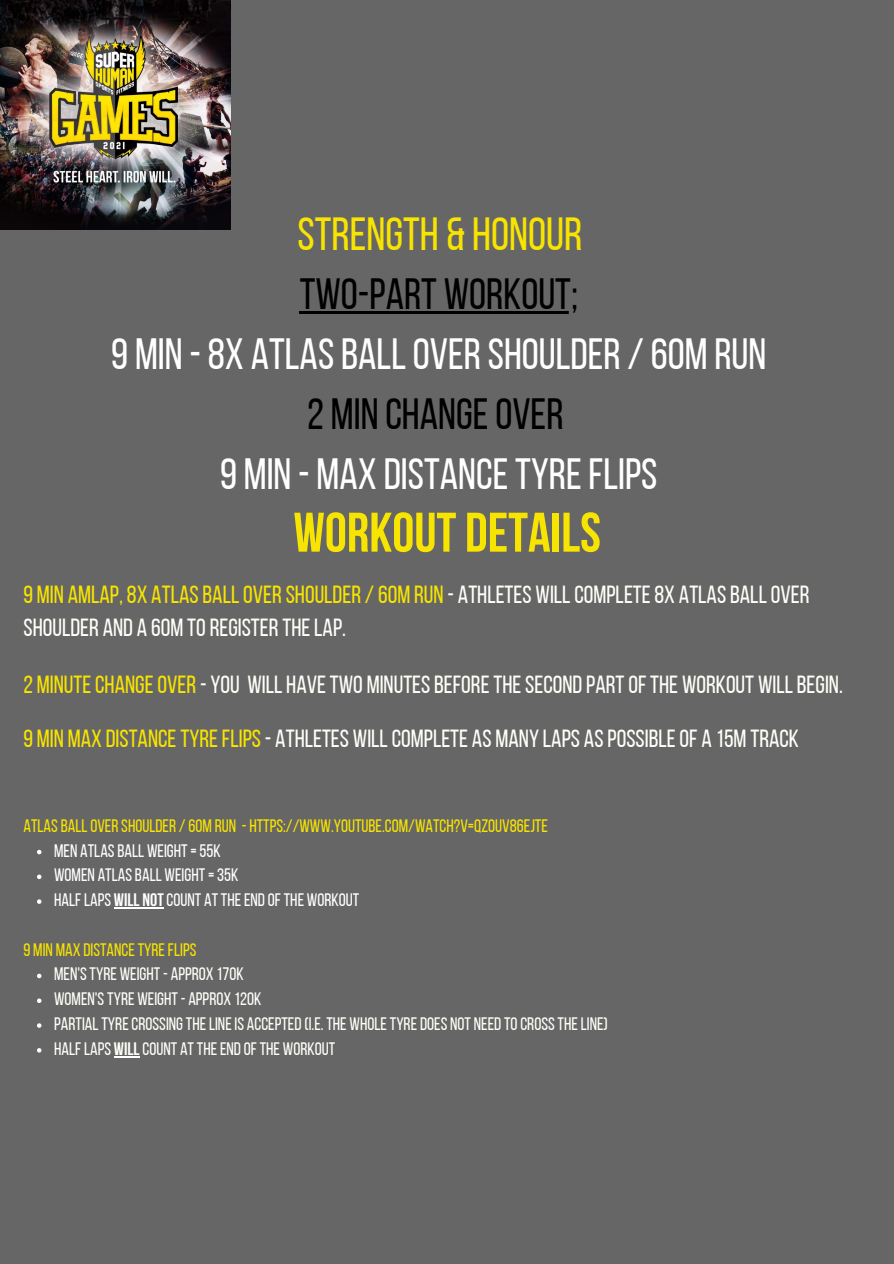
<style>
.page{position:relative;width:894px;height:1264px;background:#fff}
.page>*{position:absolute;margin:0;border:0;box-sizing:border-box;transform-origin:0 0}
.t1{font:700 55.65px "Bebas Neue";color:#f7e400}
.t2{font:46.35px "Bebas Neue";color:#f7e400}
.t3{font:43.65px "Bebas Neue";color:#fff}
.t4{font:43.65px "Bebas Neue";color:#000}
.t5{font:24.75px/33.3px "Bebas Neue";color:#fffff9}
.t6{font:18px/24.8px "Bebas Neue";color:#fffff9}
.t7{font:18px "Bebas Neue";color:#f7e400}
.t8{font:18px/24.8px "Bebas Neue";color:#fff}
.s1{color:#f7e400}
.s2{font-weight:700}
</style>
<div class="page">
<div style="left:0;top:0;width:893px;height:1263px;background:#666"></div>
<svg style="left:37px;top:849px;width:4px;height:5px"></svg>
<svg style="left:37px;top:874px;width:4px;height:5px"></svg>
<svg style="left:37px;top:899px;width:4px;height:4px"></svg>
<hr style="left:114px;top:907px;width:50px;height:1px;background:#fff">
<svg style="left:37px;top:973px;width:4px;height:5px"></svg>
<svg style="left:37px;top:998px;width:4px;height:5px"></svg>
<svg style="left:37px;top:1023px;width:4px;height:4px"></svg>
<svg style="left:37px;top:1048px;width:4px;height:4px"></svg>
<hr style="left:114px;top:1055px;width:26px;height:2px;background:#fffff9">
<hr style="left:299px;top:311px;width:278px;height:2px;background:#000">
<img style="left:1px;top:0;width:230px;height:230px">
<h2 class="t2" style="left:297px;top:215px;width:286px">STRENGTH &amp; HONOUR</h2>
<h3 class="t4" style="left:299px;top:276px;width:280px">TWO-PART WORKOUT;</h3>
<h3 class="t3" style="left:111px;top:336px;width:656px">9 MIN -8X ATLASBALLOVERSHOULDER/60M RUN</h3>
<h3 class="t4" style="left:307px;top:396px;width:258px">2 MIN CHANGEOVER</h3>
<h3 class="t3" style="left:220px;top:456px;width:439px">9 MIN - MAX DISTANCETYREFLIPS</h3>
<h1 class="t1" style="left:293px;top:510px;width:309px">WORKOUT DETAILS</h1>
<p class="t5" style="left:23px;top:579px;width:787px"><span class="s1">9 MIN AMLAP, 8X ATLASBALLOVERSHOULDER/60M RUN</span> - ATHLETES WILLCOMPLETE8X ATLASBALLOVER<br>SHOULDER AND A 60M TOREGISTERTHELAP.</p>
<p class="t5" style="left:23px;top:669px;width:820px"><span class="s1">2 MINUTECHANGEOVER</span>- YOU WILL HAVETWO MINUTESBEFORETHESECONDPARTOFTHE WORKOUT WILLBEGIN.</p>
<p class="t5" style="left:23px;top:724px;width:777px"><span class="s1">9 MIN MAX DISTANCETYREFLIPS</span>- ATHLETES WILLCOMPLETE AS MANY LAPS ASPOSSIBLEOF A 15M TRACK</p>
<p class="t7" style="left:23px;top:818px;width:526px">ATLASBALLOVERSHOULDER/ 60M RUN - HTTPS://WWW.YOUTUBE.COM/WATCH?V=QZOUV86EJTE</p>
<p class="t8" style="left:54px;top:839px;width:307px">MEN ATLAS BALL WEIGHT=55K<br>WOMEN ATLASBALL WEIGHT=35K<br>HALF LAPS <span class="s2">WILL NOT</span>COUNT ATTHEEND OF THE WORKOUT</p>
<p class="t7" style="left:23px;top:942px;width:174px">9 MIN MAX DISTANCE TYRE FLIPS</p>
<p class="t6" style="left:54px;top:963px;width:555px">MEN'STYRE WEIGHT - APPROX 170K<br>WOMEN'S TYRE WEIGHT- APPROX 12OK<br>PARTIALTYRECROSSINGTHELINEIS ACCEPTED(I.E.THE WHOLETYRE DOES NOT NEEDTO CROSSTHELINE)<br>HALF LAPS <span class="s2">WILL</span>COUNT ATTHEEND OFTHE WORKOUT</p>
</div>
